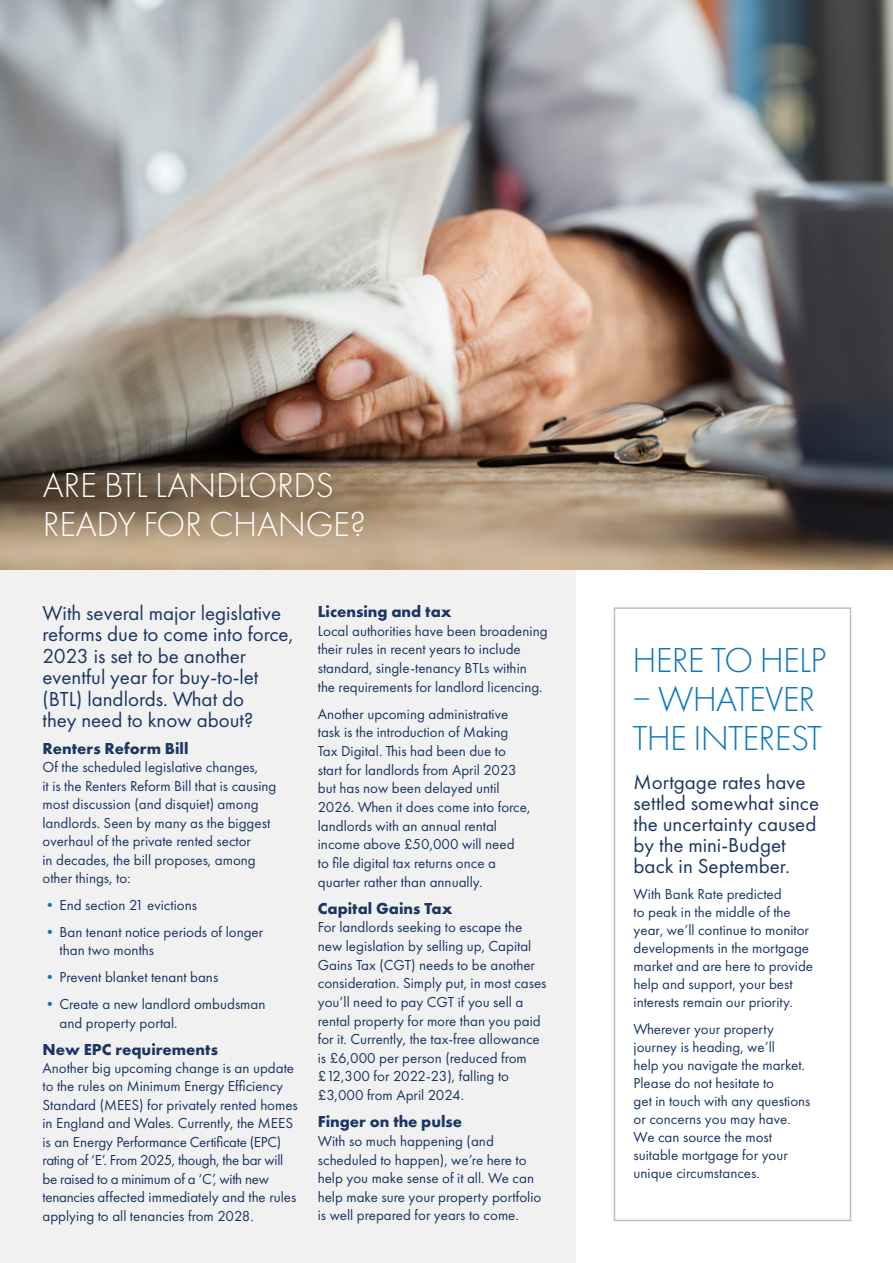
<style>
.page{position:relative;width:893px;height:1263px;background:#fff}
.page>*{position:absolute;margin:0;border:0;box-sizing:border-box;transform-origin:0 0}
.t1{font:300 36px/39px "Futura PT";letter-spacing:-.01em;color:#fff}
.t2{font:300 36px/39px "Futura PT";letter-spacing:-.02em;color:#0d76bd}
.t3{font:21px/21.5px "Futura PT";color:#1b3663}
.t4{font:700 16.5px "Futura PT";color:#1b3663}
.t5{font:15px/18.6px "Futura PT";color:#1b3663}
.s1{color:#0d76bd}
</style>
<div class="page">
<div style="left:0;top:570px;width:575px;height:693px;background:#f1f1f2"></div>
<img style="left:0;top:0;width:893px;height:570px">
<div style="left:614px;top:607px;width:237px;height:614px;border:2px solid #bcbec0"></div>
<h1 class="t1" style="left:43px;top:466px;width:325px">ARE BTL LANDLORDS<br>READY FOR CHANGE?</h1>
<h2 class="t3" style="left:43px;top:602px;width:253px">With several major legislative reforms due to come into force,<br>2023 is set to be another eventful year for buy-to-let (BTL) landlords. What do<br>they need to know about?</h2>
<p class="t4" style="left:43px;top:738px;width:147px">Renters Reform Bill</p>
<p class="t5" style="left:43px;top:758px;width:235px">Of the scheduled legislative changes,<br>it is the Renters Reform Bill that is causing most discussion (and disquiet) among landlords. Seen by many as the biggest overhaul of the private rented sector<br>in decades, the bill proposes, among other things, to:</p>
<p class="t5" style="left:43px;top:896px;width:156px"><span class="s1">•</span>End section 21 evictions</p>
<p class="t5" style="left:60px;top:923px;width:205px;text-indent:-17px"><span class="s1">•</span>Ban tenant notice periods of longer than two months</p>
<p class="t5" style="left:43px;top:968px;width:177px"><span class="s1">•</span>Prevent blanket tenant bans</p>
<p class="t5" style="left:60px;top:995px;width:207px;text-indent:-17px"><span class="s1">•</span>Create a new landlord ombudsman and property portal.</p>
<p class="t4" style="left:43px;top:1038px;width:177px">New EPC requirements</p>
<p class="t5" style="left:43px;top:1059px;width:257px">Another big upcoming change is an update to the rules on Minimum Energy Efficiency Standard (MEES) for privately rented homes in England and Wales. Currently, the MEES is an Energy Performance Certificate (EPC) rating of ‘E’. From 2025, though, the bar will be raised to a minimum of a ‘C’, with new tenancies affected immediately and the rules applying to all tenancies from 2028.</p>
<p class="t4" style="left:318px;top:601px;width:135px">Licensing and tax</p>
<p class="t5" style="left:318px;top:621px;width:231px">Local authorities have been broadening their rules in recent years to include standard, single-tenancy BTLs within the requirements for landlord licencing.</p>
<p class="t5" style="left:318px;top:704px;width:214px">Another upcoming administrative task is the introduction of Making<br>Tax Digital. This had been due to start for landlords from April 2023 but has now been delayed until<br>2026. When it does come into force, landlords with an annual rental income above £50,000 will need<br>to file digital tax returns once a quarter rather than annually.</p>
<p class="t4" style="left:318px;top:897px;width:136px">Capital Gains Tax</p>
<p class="t5" style="left:318px;top:918px;width:230px">For landlords seeking to escape the new legislation by selling up, Capital Gains Tax (CGT) needs to be another consideration. Simply put, in most cases you’ll need to pay CGT if you sell a rental property for more than you paid for it. Currently, the tax-free allowance is £6,000 per person (reduced from £12,300 for 2022-23), falling to £3,000 from April 2024.</p>
<p class="t4" style="left:318px;top:1111px;width:146px">Finger on the pulse</p>
<p class="t5" style="left:318px;top:1131px;width:225px">With so much happening (and scheduled to happen), we’re here to help you make sense of it all. We can help make sure your property portfolio is well prepared for years to come.</p>
<h1 class="t2" style="left:632px;top:641px;width:196px">HERE TO HELP</h1>
<h1 class="t2" style="left:632px;top:680px;width:191px">– WHATEVER<br>THE INTEREST</h1>
<h2 class="t3" style="left:634px;top:771px;width:187px;line-height:21px">Mortgage rates have settled somewhat since the uncertainty caused by the mini-Budget back in September.</h2>
<p class="t5" style="left:634px;top:885px;width:181px;line-height:18px">With Bank Rate predicted<br>to peak in the middle of the year, we’ll continue to monitor developments in the mortgage market and are here to provide help and support, your best interests remain our priority.</p>
<p class="t5" style="left:634px;top:1019px;width:178px;line-height:18px">Wherever your property journey is heading, we’ll<br>help you navigate the market.<br>Please do not hesitate to<br>get in touch with any questions or concerns you may have.<br>We can source the most suitable mortgage for your unique circumstances.</p>
</div>
